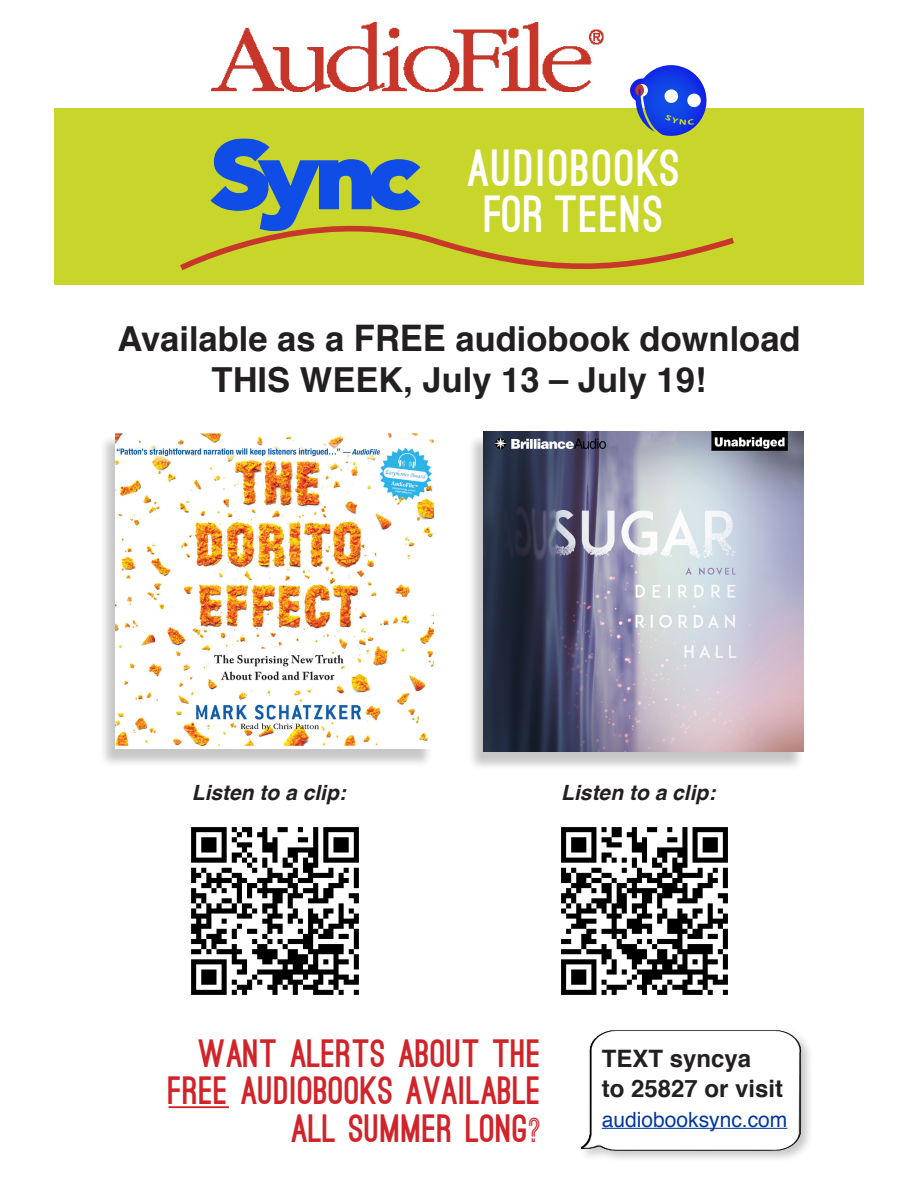
<style>
.page{position:relative;width:918px;height:1188px;background:#fff}
.page>*{position:absolute;margin:0;border:0;box-sizing:border-box;transform-origin:0 0}
.t1{font:900 49.5px/45.9px "Ostrich Sans";letter-spacing:.05em;color:#fff;text-align:center}
.t2{font:900 37.5px "Ostrich Sans";letter-spacing:.02em;color:#d1232a}
.t3{font:700 34.5px "Helvetica";color:#231f20}
.t4{font:700 24px "Helvetica";color:#231f20}
.t5{font:italic 700 21px "Helvetica";color:#231f20}
.t6{font:21px "Helvetica";color:#0337a1}
.s1{font-size:36.6px}
.s2{font-weight:700;font-size:33px}
</style>
<div class="page">
<div style="left:578px;top:1027px;width:236px;height:137px;background:#231f20;opacity:.25"></div>
<img style="left:581px;top:1030px;width:220px;height:121px">
<img style="left:191px;top:827px;width:168px;height:168px">
<img style="left:561px;top:827px;width:167px;height:168px">
<div style="left:99px;top:434px;width:335px;height:333px;background:#231f20;opacity:.25"></div>
<img style="left:115px;top:433px;width:318px;height:315px">
<div style="left:467px;top:434px;width:337px;height:337px;background:#231f20;opacity:.25"></div>
<img style="left:484px;top:432px;width:320px;height:320px">
<hr style="left:168px;top:1106px;width:61px;height:2px;background:#d1232a">
<hr style="left:602px;top:1128px;width:185px;height:1px;background:#0337a1">
<div style="left:54px;top:109px;width:810px;height:176px;background:#c8d62c"></div>
<svg style="left:210px;top:138px;width:211px;height:65px"></svg>
<img style="left:211px;top:22px;width:393px;height:70px">
<svg style="left:629px;top:65px;width:78px;height:71px"></svg>
<svg style="left:180px;top:203px;width:554px;height:68px"></svg>
<p class="t1" style="left:468px;top:148px;width:214px">AUDIOBOOKS<br>FOR TEENS</p>
<p class="t3" style="left:117px;top:311px;width:685px">Available as a <span class="s1">FREE</span> audiobook download</p>
<p class="t3" style="left:212px;top:352px;width:496px">THIS WEEK, July 13 – July 19!</p>
<p class="t5" style="left:192px;top:775px;width:156px">Listen to a clip:</p>
<p class="t5" style="left:561px;top:775px;width:156px">Listen to a clip:</p>
<p class="t2" style="left:199px;top:1039px;width:344px">WANT ALERTS ABOUT THE</p>
<p class="t2" style="left:168px;top:1077px;width:374px">FREE AUDIOBOOKS AVAILABLE</p>
<p class="t2" style="left:292px;top:1114px;width:251px">ALL SUMMER LONG<span class="s2">?</span></p>
<p class="t4" style="left:602px;top:1039px;width:151px">TEXT syncya</p>
<p class="t4" style="left:602px;top:1069px;width:183px">to 25827 or visit</p>
<p class="t6" style="left:602px;top:1103px;width:187px">audiobooksync.com</p>
</div>
